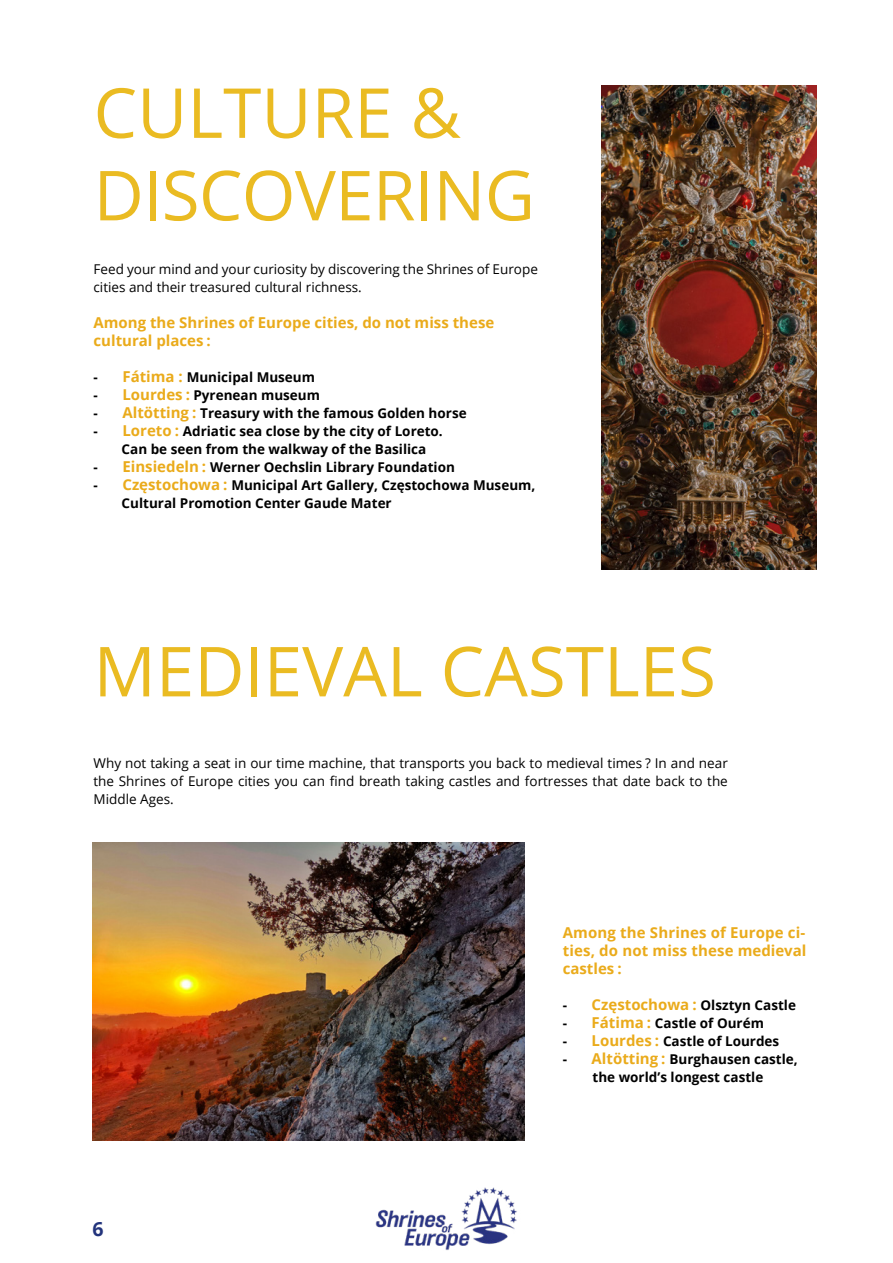
<style>
.page{position:relative;width:893px;height:1263px;background:#fff}
.page>*{position:absolute;margin:0;border:0;box-sizing:border-box;transform-origin:0 0}
.t1{font:69px/82.5px "Open Sans";color:#eabb22}
.t2{font:700 19.5px "Open Sans";color:#23347c}
.t3{font:700 15px/18px "Open Sans";color:#eaab1b}
.t4{font:700 13.5px/18px "Open Sans";color:#000}
.t5{font:13.5px/18px "Open Sans";color:#000}
.s1{font-size:15px;color:#eaab1b}
</style>
<div class="page">
<img style="left:375px;top:1187px;width:142px;height:63px">
<img style="left:601px;top:85px;width:215px;height:485px">
<img style="left:92px;top:842px;width:432px;height:298px">
<p class="t1" style="left:94px;top:70px;width:443px">CULTURE &amp;<br>DISCOVERING</p>
<p class="t5" style="left:94px;top:260px;width:446px">Feed your mind and your curiosity by discovering the Shrines of Europe cities and their treasured cultural richness.</p>
<p class="t3" style="left:94px;top:314px;width:402px">Among the Shrines of Europe cities, do not miss these cultural places :</p>
<p class="t4" style="left:94px;top:368px;width:223px">- <span class="s1">Fátima :</span> Municipal Museum</p>
<p class="t4" style="left:94px;top:386px;width:228px">- <span class="s1">Lourdes :</span> Pyrenean museum</p>
<p class="t4" style="left:94px;top:404px;width:375px">- <span class="s1">Altötting :</span> Treasury with the famous Golden horse</p>
<p class="t4" style="left:94px;top:422px;width:351px">- <span class="s1">Loreto :</span> Adriatic sea close by the city of Loreto.</p>
<p class="t4" style="left:122px;top:440px;width:306px">Can be seen from the walkway of the Basilica</p>
<p class="t4" style="left:94px;top:458px;width:363px">- <span class="s1">Einsiedeln :</span> Werner Oechslin Library Foundation</p>
<p class="t4" style="left:122px;top:476px;width:415px;text-indent:-28px">- <span class="s1">Częstochowa :</span> Municipal Art Gallery, Częstochowa Museum,<br>Cultural Promotion Center Gaude Mater</p>
<p class="t1" style="left:94px;top:628px;width:624px">MEDIEVAL CASTLES</p>
<p class="t5" style="left:94px;top:754px;width:636px;text-align:justify">Why not taking a seat in our time machine, that transports you back to medieval times ? In and near the Shrines of Europe cities you can find breath taking castles and fortresses that date back to the Middle Ages.</p>
<h2 class="t2" style="left:92px;top:1215px;width:13px">6</h2>
<p class="t3" style="left:563px;top:923px;width:245px;text-align:justify">Among the Shrines of Europe ci&shy;ties, do not miss these medieval castles :</p>
<p class="t4" style="left:563px;top:995px;width:235px">- <span class="s1">Częstochowa :</span> Olsztyn Castle</p>
<p class="t4" style="left:563px;top:1013px;width:203px">- <span class="s1">Fátima :</span> Castle of Ourém</p>
<p class="t4" style="left:563px;top:1031px;width:218px">- <span class="s1">Lourdes :</span> Castle of Lourdes</p>
<p class="t4" style="left:563px;top:1049px;width:237px">- <span class="s1">Altötting :</span> Burghausen castle,</p>
<p class="t4" style="left:592px;top:1067px;width:172px">the world’s longest castle</p>
</div>
